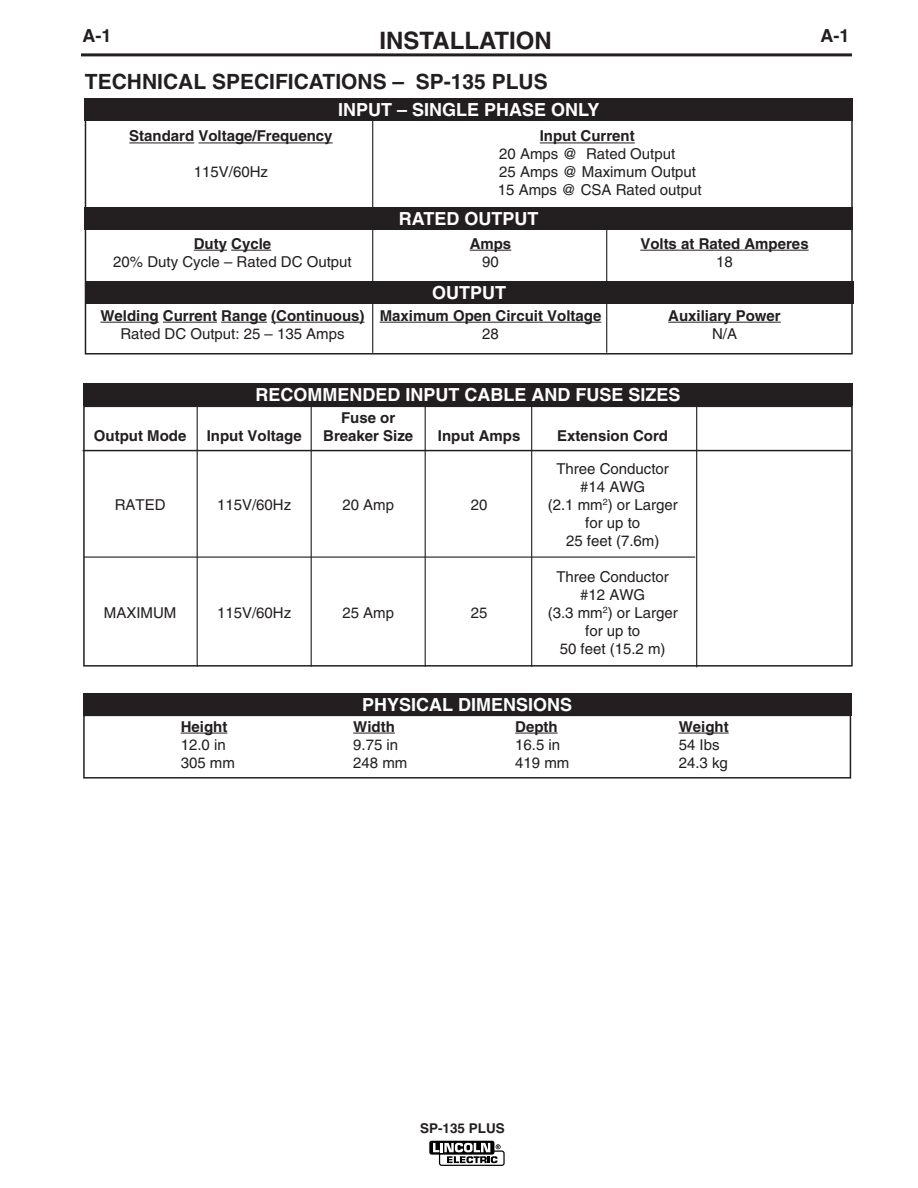
<style>
.page{position:relative;width:918px;height:1188px;background:#fff}
.page>*{position:absolute;margin:0;border:0;box-sizing:border-box;transform-origin:0 0}
.t1{font:700 24px "Helvetica";color:#231f20}
.t2{font:700 21px "Helvetica";color:#231f20}
.t3{font:700 18px "Helvetica";color:#fff}
.t4{font:700 18px "Helvetica";color:#231f20}
.t5{font:15px/18px "Helvetica";color:#231f20;text-align:center}
.t6{font:700 15px "Helvetica";color:#231f20}
.t7{font:700 13.5px "Helvetica";color:#231f20}
</style>
<div class="page">
<svg style="left:429px;top:1141px;width:65px;height:14px"></svg>
<svg style="left:433px;top:1143px;width:72px;height:23px"></svg>
<hr style="left:81px;top:53px;width:771px;height:3px;background:#231f20">
<div style="left:83px;top:406px;width:770px;height:261px;border:2px solid #231f20"></div>
<div style="left:85px;top:98px;width:768px;height:23px;background:#231f20"></div>
<div style="left:85px;top:207px;width:768px;height:23px;background:#231f20"></div>
<div style="left:85px;top:281px;width:768px;height:23px;background:#231f20"></div>
<div style="left:83px;top:383px;width:770px;height:23px;background:#231f20"></div>
<hr style="left:83px;top:450px;width:768px;height:1px;background:#231f20">
<hr style="left:84px;top:557px;width:611px;height:1px;background:#231f20">
<hr style="left:197px;top:401px;width:1px;height:266px;background:#231f20">
<hr style="left:311px;top:401px;width:1px;height:266px;background:#231f20">
<hr style="left:425px;top:401px;width:1px;height:266px;background:#231f20">
<hr style="left:531px;top:401px;width:1px;height:266px;background:#231f20">
<hr style="left:696px;top:404px;width:1px;height:263px;background:#231f20">
<hr style="left:372px;top:118px;width:1px;height:235px;background:#231f20">
<hr style="left:606px;top:223px;width:1px;height:130px;background:#231f20">
<hr style="left:181px;top:733px;width:46px;height:1px;background:#231f20">
<hr style="left:353px;top:733px;width:42px;height:1px;background:#231f20">
<hr style="left:515px;top:733px;width:43px;height:1px;background:#231f20">
<hr style="left:679px;top:733px;width:50px;height:1px;background:#231f20">
<div style="left:83px;top:715px;width:768px;height:64px;border:2px solid #231f20"></div>
<div style="left:83px;top:693px;width:768px;height:22px;background:#231f20"></div>
<hr style="left:129px;top:143px;width:65px;height:1px;background:#231f20">
<hr style="left:198px;top:143px;width:135px;height:1px;background:#231f20">
<hr style="left:540px;top:143px;width:95px;height:1px;background:#231f20">
<hr style="left:194px;top:250px;width:33px;height:1px;background:#231f20">
<hr style="left:231px;top:250px;width:40px;height:1px;background:#231f20">
<hr style="left:470px;top:250px;width:41px;height:1px;background:#231f20">
<hr style="left:640px;top:250px;width:169px;height:1px;background:#231f20">
<hr style="left:100px;top:322px;width:59px;height:1px;background:#231f20">
<hr style="left:163px;top:322px;width:54px;height:1px;background:#231f20">
<hr style="left:221px;top:322px;width:46px;height:1px;background:#231f20">
<hr style="left:271px;top:322px;width:94px;height:1px;background:#231f20">
<hr style="left:380px;top:322px;width:221px;height:1px;background:#231f20">
<hr style="left:668px;top:322px;width:113px;height:1px;background:#231f20">
<p class="t4" style="left:83px;top:29px;width:30px">A-1</p>
<p class="t4" style="left:821px;top:29px;width:30px">A-1</p>
<h1 class="t1" style="left:380px;top:31px;width:174px">INSTALLATION</h1>
<h2 class="t2" style="left:85px;top:74px;width:464px">TECHNICAL SPECIFICATIONS – SP-135 PLUS</h2>
<p class="t3" style="left:338px;top:103px;width:263px">INPUT – SINGLE PHASE ONLY</p>
<p class="t6" style="left:129px;top:131px;width:205px">Standard Voltage/Frequency</p>
<p class="t6" style="left:540px;top:131px;width:96px">Input Current</p>
<p class="t5" style="left:499px;top:147px;width:178px">20 Amps @ Rated Output</p>
<p class="t5" style="left:194px;top:165px;width:76px">115V/60Hz</p>
<p class="t5" style="left:498px;top:165px;width:205px;text-align:left">25 Amps @ Maximum Output<br>15 Amps @ CSA Rated output</p>
<p class="t6" style="left:194px;top:238px;width:79px">Duty Cycle</p>
<p class="t6" style="left:470px;top:238px;width:43px">Amps</p>
<p class="t6" style="left:640px;top:238px;width:170px">Volts at Rated Amperes</p>
<p class="t5" style="left:113px;top:254px;width:240px">20% Duty Cycle – Rated DC Output</p>
<p class="t5" style="left:482px;top:254px;width:18px">90</p>
<p class="t5" style="left:716px;top:254px;width:18px">18</p>
<p class="t6" style="left:100px;top:310px;width:502px">Welding Current Range (Continuous) Maximum Open Circuit Voltage</p>
<p class="t6" style="left:668px;top:310px;width:114px">Auxiliary Power</p>
<p class="t5" style="left:120px;top:326px;width:226px">Rated DC Output: 25 – 135 Amps</p>
<p class="t5" style="left:482px;top:326px;width:18px">28</p>
<p class="t5" style="left:712px;top:326px;width:27px">N/A</p>
<p class="t3" style="left:399px;top:212px;width:141px">RATED OUTPUT</p>
<p class="t3" style="left:432px;top:286px;width:75px">OUTPUT</p>
<p class="t3" style="left:255px;top:388px;width:426px">RECOMMENDED INPUT CABLE AND FUSE SIZES</p>
<p class="t6" style="left:341px;top:412px;width:56px">Fuse or</p>
<p class="t6" style="left:94px;top:430px;width:94px">Output Mode</p>
<p class="t6" style="left:207px;top:430px;width:96px">Input Voltage</p>
<p class="t6" style="left:323px;top:430px;width:92px">Breaker Size</p>
<p class="t6" style="left:438px;top:430px;width:84px">Input Amps</p>
<p class="t6" style="left:557px;top:430px;width:112px">Extension Cord</p>
<p class="t5" style="left:556px;top:461px;width:114px">Three Conductor #14 AWG</p>
<p class="t5" style="left:115px;top:497px;width:52px">RATED</p>
<p class="t5" style="left:217px;top:497px;width:76px">115V/60Hz</p>
<p class="t5" style="left:342px;top:497px;width:53px">20 Amp</p>
<p class="t5" style="left:471px;top:497px;width:18px">20</p>
<p class="t5" style="left:548px;top:497px;width:132px">(2.1 mm<sup>2</sup>) or Larger for up to<br>25 feet (7.6m)</p>
<p class="t5" style="left:556px;top:569px;width:114px">Three Conductor #12 AWG</p>
<p class="t5" style="left:104px;top:605px;width:74px">MAXIMUM</p>
<p class="t5" style="left:217px;top:605px;width:76px">115V/60Hz</p>
<p class="t5" style="left:342px;top:605px;width:53px">25 Amp</p>
<p class="t5" style="left:471px;top:605px;width:18px">25</p>
<p class="t5" style="left:548px;top:605px;width:131px">(3.3 mm<sup>2</sup>) or Larger for up to<br>50 feet (15.2 m)</p>
<p class="t3" style="left:362px;top:698px;width:211px">PHYSICAL DIMENSIONS</p>
<p class="t6" style="left:181px;top:721px;width:48px">Height</p>
<p class="t6" style="left:353px;top:721px;width:43px">Width</p>
<p class="t6" style="left:515px;top:721px;width:44px">Depth</p>
<p class="t6" style="left:679px;top:721px;width:51px">Weight</p>
<p class="t5" style="left:181px;top:737px;width:47px">12.0 in</p>
<p class="t5" style="left:353px;top:737px;width:47px">9.75 in</p>
<p class="t5" style="left:515px;top:737px;width:47px">16.5 in</p>
<p class="t5" style="left:679px;top:737px;width:42px">54 Ibs</p>
<p class="t5" style="left:181px;top:755px;width:56px">305 mm</p>
<p class="t5" style="left:353px;top:755px;width:56px">248 mm</p>
<p class="t5" style="left:515px;top:755px;width:56px">419 mm</p>
<p class="t5" style="left:679px;top:755px;width:51px">24.3 kg</p>
<p class="t7" style="left:420px;top:1123px;width:86px">SP-135 PLUS</p>
</div>
